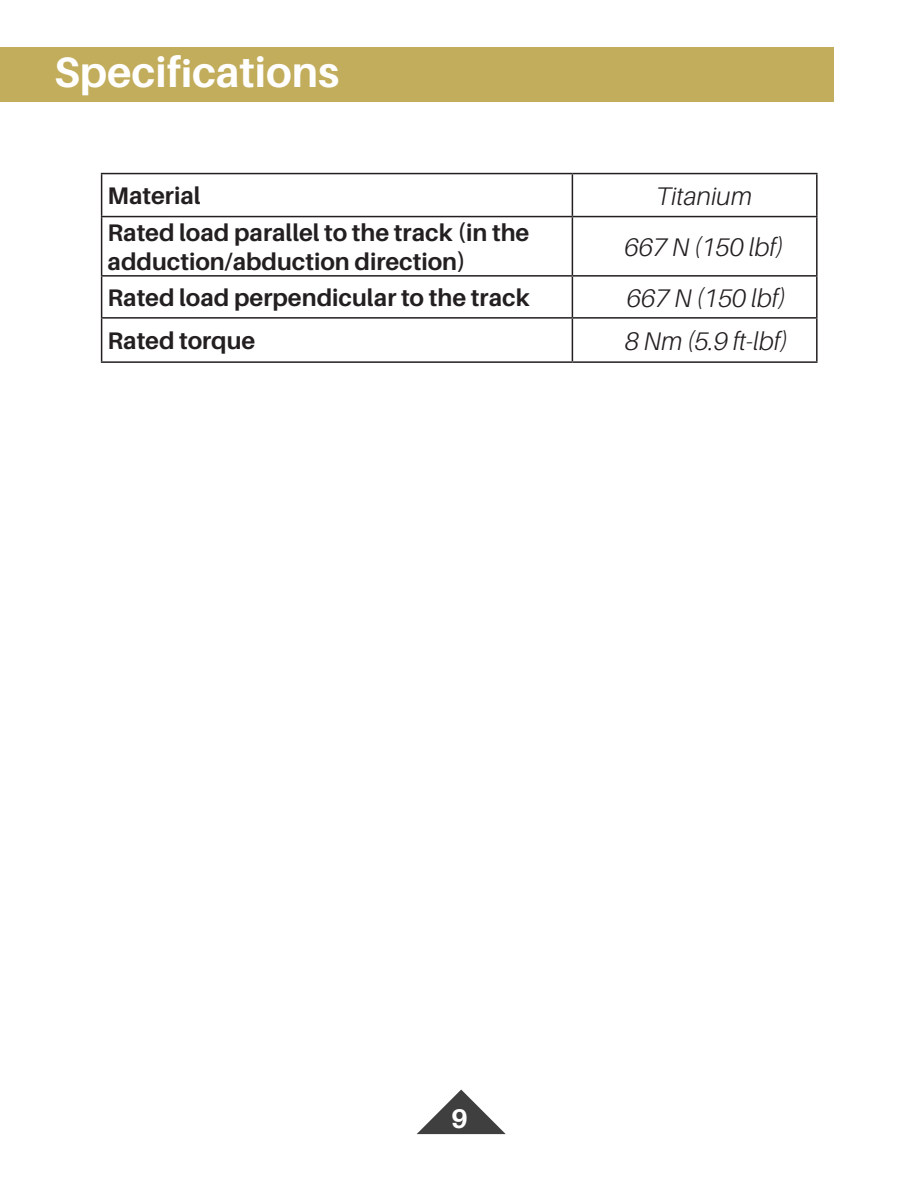
<style>
.page{position:relative;width:918px;height:1188px;background:#fff}
.page>*{position:absolute;margin:0;border:0;box-sizing:border-box;transform-origin:0 0}
.regular_paragraph{font:700 42.45px "Aileron";color:#fff}
.Paragraph_Style_1{font:700 27px "Aileron";color:#fff}
.Paragraph_Style_1-2{font:italic 300 25.5px "Aileron";color:#231f20}
.t1{font:italic 25.5px "Aileron";letter-spacing:.01em;color:#fff}
.Paragraph_Style_1-3{font:700 24px/28.8px "Aileron";color:#231f20}
.s1{font-family:"Myriad Pro";font-size:40.05px}
</style>
<div class="page">
<hr style="left:101px;top:173px;width:471px;height:1px;background:#231f20">
<hr style="left:101px;top:174px;width:1px;height:42px;background:#231f20">
<hr style="left:572px;top:173px;width:246px;height:1px;background:#231f20">
<hr style="left:572px;top:174px;width:1px;height:42px;background:#231f20">
<hr style="left:816px;top:174px;width:2px;height:42px;background:#231f20">
<hr style="left:101px;top:216px;width:471px;height:1px;background:#231f20">
<hr style="left:101px;top:217px;width:1px;height:58px;background:#231f20">
<hr style="left:572px;top:216px;width:246px;height:1px;background:#231f20">
<hr style="left:572px;top:217px;width:1px;height:58px;background:#231f20">
<hr style="left:816px;top:217px;width:2px;height:58px;background:#231f20">
<hr style="left:101px;top:275px;width:471px;height:2px;background:#231f20">
<hr style="left:101px;top:277px;width:1px;height:40px;background:#231f20">
<hr style="left:572px;top:275px;width:246px;height:2px;background:#231f20">
<hr style="left:572px;top:277px;width:1px;height:40px;background:#231f20">
<hr style="left:816px;top:277px;width:2px;height:40px;background:#231f20">
<hr style="left:101px;top:317px;width:471px;height:2px;background:#231f20">
<hr style="left:101px;top:319px;width:1px;height:42px;background:#231f20">
<hr style="left:572px;top:317px;width:246px;height:2px;background:#231f20">
<hr style="left:572px;top:319px;width:1px;height:42px;background:#231f20">
<hr style="left:816px;top:319px;width:2px;height:42px;background:#231f20">
<hr style="left:101px;top:361px;width:471px;height:2px;background:#231f20">
<hr style="left:572px;top:361px;width:246px;height:2px;background:#231f20">
<div style="left:0;top:47px;width:833px;height:54px;background:#c2ad5c"></div>
<svg style="left:417px;top:1090px;width:89px;height:44px"></svg>
<p class="regular_paragraph" style="left:54px;top:49px;width:287px">Specif<span class="s1">i</span>cations</p>
<p class="t1" style="left:72px;top:68px;width:203px">SPECIFICATIONS</p>
<p class="Paragraph_Style_1-3" style="left:108px;top:182px;width:95px">Material</p>
<p class="Paragraph_Style_1-2" style="left:656px;top:182px;width:98px">Titanium</p>
<p class="Paragraph_Style_1-3" style="left:108px;top:218px;width:423px">Rated load parallel to the track (in the adduction/abduction direction)</p>
<p class="Paragraph_Style_1-2" style="left:625px;top:233px;width:160px">667 N (150 lbf)</p>
<p class="Paragraph_Style_1-3" style="left:108px;top:284px;width:424px">Rated load perpendicular to the track</p>
<p class="Paragraph_Style_1-2" style="left:627px;top:284px;width:160px">667 N (150 lbf)</p>
<p class="Paragraph_Style_1-3" style="left:108px;top:327px;width:149px">Rated torque</p>
<p class="Paragraph_Style_1-2" style="left:625px;top:327px;width:164px">8 Nm (5.9 ft-lbf)</p>
<p class="Paragraph_Style_1" style="left:451px;top:1104px;width:18px">9</p>
</div>
